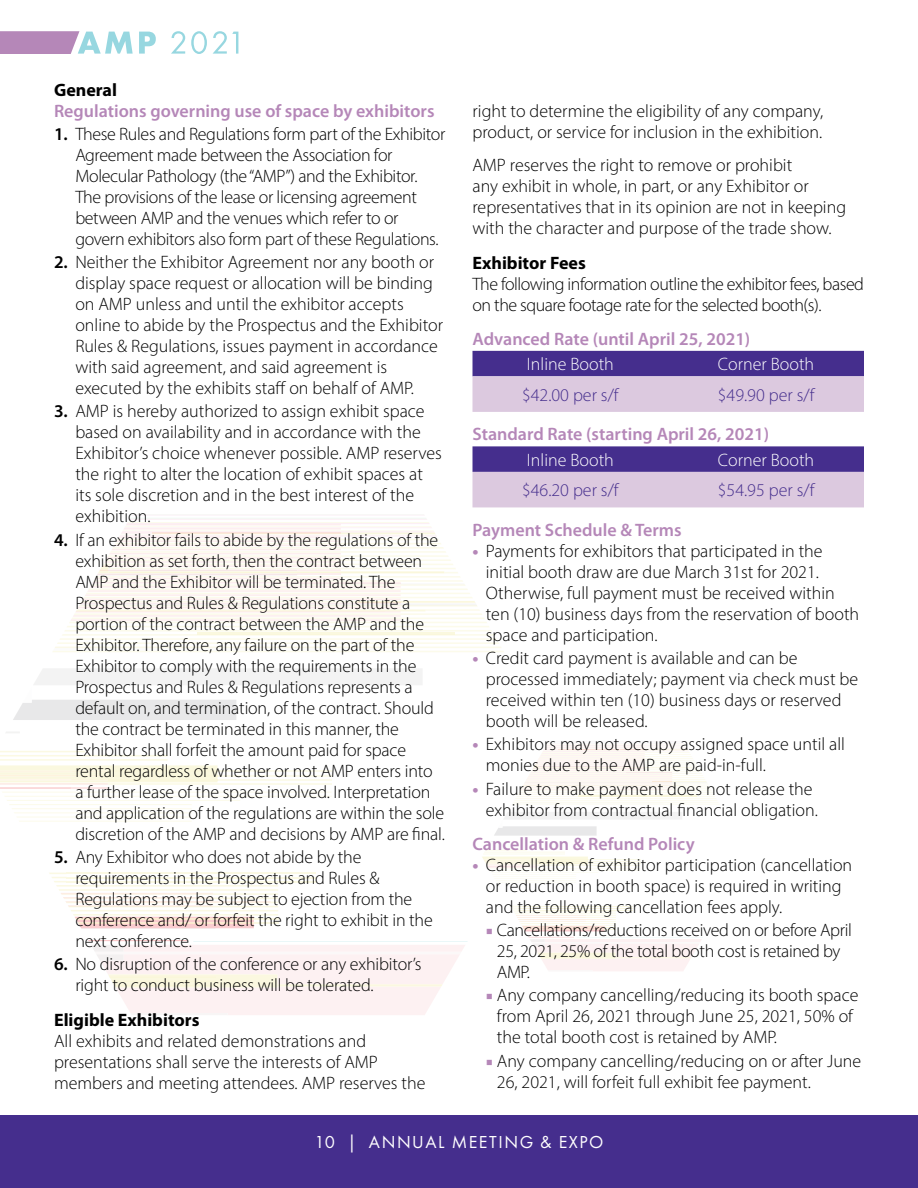
<style>
.page{position:relative;width:918px;height:1188px;background:#fff}
.page>*{position:absolute;margin:0;border:0;box-sizing:border-box;transform-origin:0 0}
.t1{font:300 18px/21px "Myriad Pro";color:#000}
.t2{font:300 18px/21px "Myriad Pro";letter-spacing:-.02em;color:#000}
.t3{font:600 18px "Myriad Pro";color:#b587b8}
.t4{font:300 18px/21px "Myriad Pro";letter-spacing:-.025em;color:#000}
.t5{font:300 18px "Myriad Pro";color:#452e8d}
.t6{font:300 18px "Myriad Pro";color:#fff}
.t7{font:700 18px "Myriad Pro";color:#000}
.t8{font:18px "Futura PT";letter-spacing:.085em;color:#fff}
.s1{font-weight:600}
.s2{font-weight:700;color:#b587b8}
.s3{font-family:"Minion Pro";font-weight:400;color:#b587b8}
</style>
<div class="page">
<div style="left:0;top:1115px;width:918px;height:73px;background:#452e8d"></div>
<svg style="left:0;top:31px;width:238px;height:23px"></svg>
<hr style="left:81px;top:928px;width:134px;height:1px;background:#d2d2d2">
<hr style="left:193px;top:941px;width:275px;height:1px;background:#a1dbe1">
<svg style="left:6px;top:732px;width:14px;height:1px"></svg>
<svg style="left:13px;top:669px;width:409px;height:51px"></svg>
<hr style="left:132px;top:514px;width:292px;height:1px;background:#dbedd5">
<svg style="left:53px;top:518px;width:451px;height:134px"></svg>
<hr style="left:66px;top:881px;width:250px;height:1px;background:#f4eda2">
<hr style="left:66px;top:877px;width:250px;height:1px;background:#f4eda2">
<hr style="left:66px;top:873px;width:250px;height:1px;background:#f4eda2">
<svg style="left:88px;top:940px;width:378px;height:75px"></svg>
<svg style="left:49px;top:873px;width:229px;height:55px"></svg>
<svg style="left:0;top:751px;width:332px;height:71px"></svg>
<svg style="left:494px;top:812px;width:188px;height:24px"></svg>
<hr style="left:548px;top:741px;width:135px;height:1px;background:#f9c7dd">
<svg style="left:513px;top:747px;width:205px;height:56px"></svg>
<hr style="left:546px;top:745px;width:99px;height:1px;background:#f5a5c6">
<hr style="left:496px;top:882px;width:80px;height:1px;background:#f7f2bd">
<hr style="left:491px;top:872px;width:107px;height:1px;background:#f7f2bd">
<hr style="left:490px;top:870px;width:150px;height:1px;background:#f7f2bd">
<hr style="left:489px;top:869px;width:151px;height:1px;background:#f7f2bd">
<hr style="left:537px;top:865px;width:103px;height:1px;background:#f7f2bd">
<hr style="left:588px;top:863px;width:52px;height:1px;background:#f7f2bd">
<hr style="left:588px;top:861px;width:52px;height:1px;background:#f7f2bd">
<hr style="left:588px;top:859px;width:52px;height:1px;background:#f7f2bd">
<hr style="left:484px;top:852px;width:81px;height:1px;background:#f4eda2">
<hr style="left:485px;top:850px;width:42px;height:1px;background:#f4eda2">
<svg style="left:511px;top:906px;width:190px;height:65px"></svg>
<hr style="left:517px;top:917px;width:61px;height:1px;background:#fabf90">
<hr style="left:516px;top:915px;width:62px;height:1px;background:#fabd8b">
<svg style="left:482px;top:856px;width:106px;height:12px"></svg>
<hr style="left:483px;top:859px;width:38px;height:1px;background:#fcdd9e">
<svg style="left:472px;top:351px;width:392px;height:61px;background:#9e89bd"></svg>
<svg style="left:472px;top:446px;width:392px;height:61px;background:#9d88bd"></svg>
<p class="t7" style="left:54px;top:80px;width:65px">General</p>
<p class="t3" style="left:54px;top:99px;width:382px">Regulations governing use of space by exhibitors</p>
<p class="t2" style="left:75px;top:123px;width:372px;text-indent:-21px"><span class="s1">1.</span> These Rules and Regulations form part of the Exhibitor Agreement made between the Association for Molecular Pathology (the “AMP”) and the Exhibitor.<br>The provisions of the lease or licensing agreement between AMP and the venues which refer to or govern exhibitors also form part of these Regulations.</p>
<p class="t1" style="left:75px;top:252px;width:369px;text-indent:-21px"><span class="s1">2.</span> Neither the Exhibitor Agreement nor any booth or display space request or allocation will be binding on AMP unless and until the exhibitor accepts online to abide by the Prospectus and the Exhibitor Rules &amp; Regulations, issues payment in accordance with said agreement, and said agreement is executed by the exhibits staff on behalf of AMP.</p>
<p class="t1" style="left:75px;top:401px;width:368px;text-indent:-21px"><span class="s1">3.</span> AMP is hereby authorized to assign exhibit space based on availability and in accordance with the Exhibitor’s choice whenever possible. AMP reserves the right to alter the location of exhibit spaces at its sole discretion and in the best interest of the exhibition.</p>
<p class="t1" style="left:75px;top:529px;width:371px;text-indent:-21px"><span class="s1">4.</span> If an exhibitor fails to abide by the regulations of the exhibition as set forth, then the contract between AMP and the Exhibitor will be terminated. The Prospectus and Rules &amp; Regulations constitute a portion of the contract between the AMP and the Exhibitor. Therefore, any failure on the part of the Exhibitor to comply with the requirements in the Prospectus and Rules &amp; Regulations represents a default on, and termination, of the contract. Should the contract be terminated in this manner, the Exhibitor shall forfeit the amount paid for space rental regardless of whether or not AMP enters into a further lease of the space involved. Interpretation and application of the regulations are within the sole discretion of the AMP and decisions by AMP are final.</p>
<p class="t1" style="left:75px;top:846px;width:359px;text-indent:-21px"><span class="s1">5.</span> Any Exhibitor who does not abide by the requirements in the Prospectus and Rules &amp; Regulations may be subject to ejection from the conference and/ or forfeit the right to exhibit in the next conference.</p>
<p class="t1" style="left:75px;top:953px;width:348px;text-indent:-21px"><span class="s1">6.</span> No disruption of the conference or any exhibitor’s right to conduct business will be tolerated.</p>
<p class="t7" style="left:54px;top:1009px;width:147px">Eligible Exhibitors</p>
<p class="t1" style="left:54px;top:1030px;width:373px">All exhibits and related demonstrations and presentations shall serve the interests of AMP members and meeting attendees. AMP reserves the</p>
<p class="t1" style="left:472px;top:100px;width:352px">right to determine the eligibility of any company, product, or service for inclusion in the exhibition.</p>
<p class="t1" style="left:472px;top:154px;width:375px">AMP reserves the right to remove or prohibit<br>any exhibit in whole, in part, or any Exhibitor or representatives that in its opinion are not in keeping with the character and purpose of the trade show.</p>
<p class="t7" style="left:472px;top:253px;width:115px">Exhibitor Fees</p>
<p class="t4" style="left:472px;top:273px;width:393px">The following information outline the exhibitor fees, based on the square footage rate for the selected booth(s).</p>
<p class="t3" style="left:472px;top:328px;width:279px">Advanced Rate (until April 25, 2021)</p>
<p class="t6" style="left:527px;top:354px;width:89px">Inline Booth</p>
<p class="t6" style="left:718px;top:354px;width:98px">Corner Booth</p>
<p class="t5" style="left:522px;top:384px;width:98px">$42.00 per s/f</p>
<p class="t5" style="left:718px;top:384px;width:98px">$49.90 per s/f</p>
<p class="t3" style="left:472px;top:423px;width:298px">Standard Rate (starting April 26, 2021)</p>
<p class="t6" style="left:527px;top:449px;width:89px">Inline Booth</p>
<p class="t6" style="left:718px;top:449px;width:98px">Corner Booth</p>
<p class="t5" style="left:522px;top:480px;width:98px">$46.20 per s/f</p>
<p class="t5" style="left:718px;top:480px;width:98px">$54.95 per s/f</p>
<p class="t3" style="left:472px;top:518px;width:211px">Payment Schedule &amp; Terms</p>
<p class="t1" style="left:486px;top:540px;width:375px;text-indent:-13px"><span class="s2">•</span> Payments for exhibitors that participated in the initial booth draw are due March 31st for 2021.<br>Otherwise, full payment must be received within ten (10) business days from the reservation of booth space and participation.</p>
<p class="t1" style="left:486px;top:647px;width:374px;text-indent:-13px"><span class="s2">•</span> Credit card payment is available and can be processed immediately; payment via check must be received within ten (10) business days or reserved booth will be released.</p>
<p class="t1" style="left:486px;top:734px;width:361px;text-indent:-13px"><span class="s2">•</span> Exhibitors may not occupy assigned space until all monies due to the AMP are paid-in-full.</p>
<p class="t1" style="left:472px;top:778px;width:347px;text-align:right"><span class="s2">•</span> Failure to make payment does not release the exhibitor from contractual financial obligation.</p>
<p class="t3" style="left:472px;top:833px;width:224px">Cancellation &amp; Refund Policy</p>
<p class="t1" style="left:486px;top:854px;width:368px;text-indent:-13px"><span class="s2">•</span> Cancellation of exhibitor participation (cancellation or reduction in booth space) is required in writing and the following cancellation fees apply.</p>
<p class="t2" style="left:497px;top:920px;width:357px;text-indent:-11px"><span class="s3">■</span> Cancellations/reductions received on or before April<br>25, 2021, 25% of the total booth cost is retained by<br>AMP.</p>
<p class="t1" style="left:497px;top:985px;width:363px;text-indent:-11px"><span class="s3">■</span> Any company cancelling/reducing its booth space from April 26, 2021 through June 25, 2021, 50% of the total booth cost is retained by AMP.</p>
<p class="t1" style="left:497px;top:1050px;width:366px;text-indent:-11px"><span class="s3">■</span> Any company cancelling/reducing on or after June<br>26, 2021, will forfeit full exhibit fee payment.</p>
<p class="t8" style="left:314px;top:1131px;width:291px">10 | ANNUAL MEETING &amp; EXPO</p>
</div>
